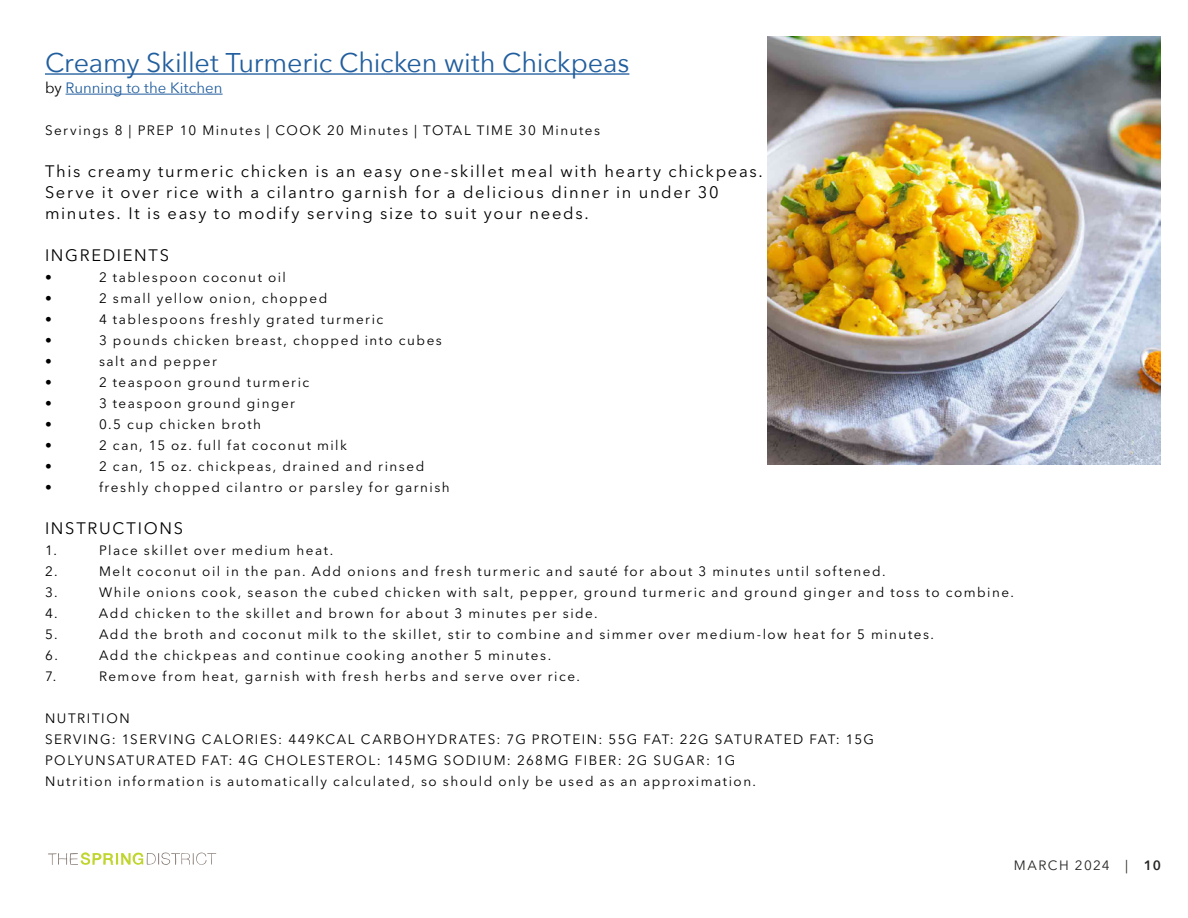
<style>
.page{position:relative;width:1188px;height:918px;background:#fff}
.page>*{position:absolute;margin:0;border:0;box-sizing:border-box;transform-origin:0 0}
.t1{font:27px "Avenir Next";letter-spacing:-.01em;color:#215e9e}
.t2{font:16.5px/21px "Avenir Next LT Pro";letter-spacing:.1em;color:#000}
.t3{font:15px "Avenir Next";letter-spacing:.005em;color:#215e9e}
.t4{font:13.5px/21px "Avenir Next LT Pro";letter-spacing:.11em;color:#000}
.t5{font:13.5px "Avenir Next";letter-spacing:.105em;color:#262523}
.s1{color:#000}
.s2{font-weight:600}
</style>
<div class="page">
<hr style="left:45px;top:73px;width:584px;height:2px;background:#215e9e">
<hr style="left:66px;top:94px;width:157px;height:1px;background:#215e9e">
<img style="left:767px;top:36px;width:394px;height:428px">
<svg style="left:48px;top:852px;width:168px;height:13px"></svg>
<h1 class="t1" style="left:45px;top:40px;width:586px">Creamy Skillet Turmeric Chicken with Chickpeas</h1>
<p class="t3" style="left:45px;top:75px;width:179px"><span class="s1">by</span> Running to the Kitchen</p>
<p class="t4" style="left:45px;top:120px;width:557px">Servings 8 | PREP 10 Minutes | COOK 20 Minutes | TOTAL TIME 30 Minutes</p>
<p class="t2" style="left:45px;top:161px;width:719px">This creamy turmeric chicken is an easy one-skillet meal with hearty chickpeas.<br>Serve it over rice with a cilantro garnish for a delicious dinner in under 30 minutes. It is easy to modify serving size to suit your needs.</p>
<p class="t2" style="left:45px;top:245px;width:126px">INGREDIENTS</p>
<p class="t4" style="left:45px;top:267px;width:8px">•</p>
<p class="t4" style="left:99px;top:267px;width:189px">2 tablespoon coconut oil</p>
<p class="t4" style="left:45px;top:288px;width:8px">•</p>
<p class="t4" style="left:99px;top:288px;width:230px">2 small yellow onion, chopped</p>
<p class="t4" style="left:45px;top:309px;width:8px">•</p>
<p class="t4" style="left:99px;top:309px;width:286px">4 tablespoons freshly grated turmeric</p>
<p class="t4" style="left:45px;top:330px;width:8px">•</p>
<p class="t4" style="left:99px;top:330px;width:344px">3 pounds chicken breast, chopped into cubes</p>
<p class="t4" style="left:45px;top:351px;width:8px">•</p>
<p class="t4" style="left:99px;top:351px;width:119px">salt and pepper</p>
<p class="t4" style="left:45px;top:372px;width:8px">•</p>
<p class="t4" style="left:99px;top:372px;width:212px">2 teaspoon ground turmeric</p>
<p class="t4" style="left:45px;top:393px;width:8px">•</p>
<p class="t4" style="left:99px;top:393px;width:198px">3 teaspoon ground ginger</p>
<p class="t4" style="left:45px;top:414px;width:8px">•</p>
<p class="t4" style="left:99px;top:414px;width:164px">0.5 cup chicken broth</p>
<p class="t4" style="left:45px;top:435px;width:8px">•</p>
<p class="t4" style="left:99px;top:435px;width:249px">2 can, 15 oz. full fat coconut milk</p>
<p class="t4" style="left:45px;top:456px;width:8px">•</p>
<p class="t4" style="left:99px;top:456px;width:327px">2 can, 15 oz. chickpeas, drained and rinsed</p>
<p class="t4" style="left:45px;top:477px;width:8px">•</p>
<p class="t4" style="left:99px;top:477px;width:352px">freshly chopped cilantro or parsley for garnish</p>
<p class="t2" style="left:45px;top:518px;width:140px">INSTRUCTIONS</p>
<p class="t4" style="left:45px;top:540px;width:14px">1.</p>
<p class="t4" style="left:99px;top:540px;width:236px">Place skillet over medium heat.</p>
<p class="t4" style="left:45px;top:561px;width:14px">2.</p>
<p class="t4" style="left:99px;top:561px;width:788px">Melt coconut oil in the pan. Add onions and fresh turmeric and sauté for about 3 minutes until softened.</p>
<p class="t4" style="left:45px;top:582px;width:14px">3.</p>
<p class="t4" style="left:99px;top:582px;width:916px">While onions cook, season the cubed chicken with salt, pepper, ground turmeric and ground ginger and toss to combine.</p>
<p class="t4" style="left:45px;top:603px;width:14px">4.</p>
<p class="t4" style="left:99px;top:603px;width:500px">Add chicken to the skillet and brown for about 3 minutes per side.</p>
<p class="t4" style="left:45px;top:624px;width:14px">5.</p>
<p class="t4" style="left:99px;top:624px;width:837px">Add the broth and coconut milk to the skillet, stir to combine and simmer over medium-low heat for 5 minutes.</p>
<p class="t4" style="left:45px;top:645px;width:14px">6.</p>
<p class="t4" style="left:99px;top:645px;width:454px">Add the chickpeas and continue cooking another 5 minutes.</p>
<p class="t4" style="left:45px;top:666px;width:13px">7.</p>
<p class="t4" style="left:99px;top:666px;width:482px">Remove from heat, garnish with fresh herbs and serve over rice.</p>
<p class="t4" style="left:45px;top:708px;width:831px">NUTRITION<br>SERVING: 1SERVING CALORIES: 449KCAL CARBOHYDRATES: 7G PROTEIN: 55G FAT: 22G SATURATED FAT: 15G POLYUNSATURATED FAT: 4G CHOLESTEROL: 145MG SODIUM: 268MG FIBER: 2G SUGAR: 1G<br>Nutrition information is automatically calculated, so should only be used as an approximation.</p>
<p class="t5" style="left:1014px;top:854px;width:149px">MARCH 2024 | <span class="s2">10</span></p>
</div>
